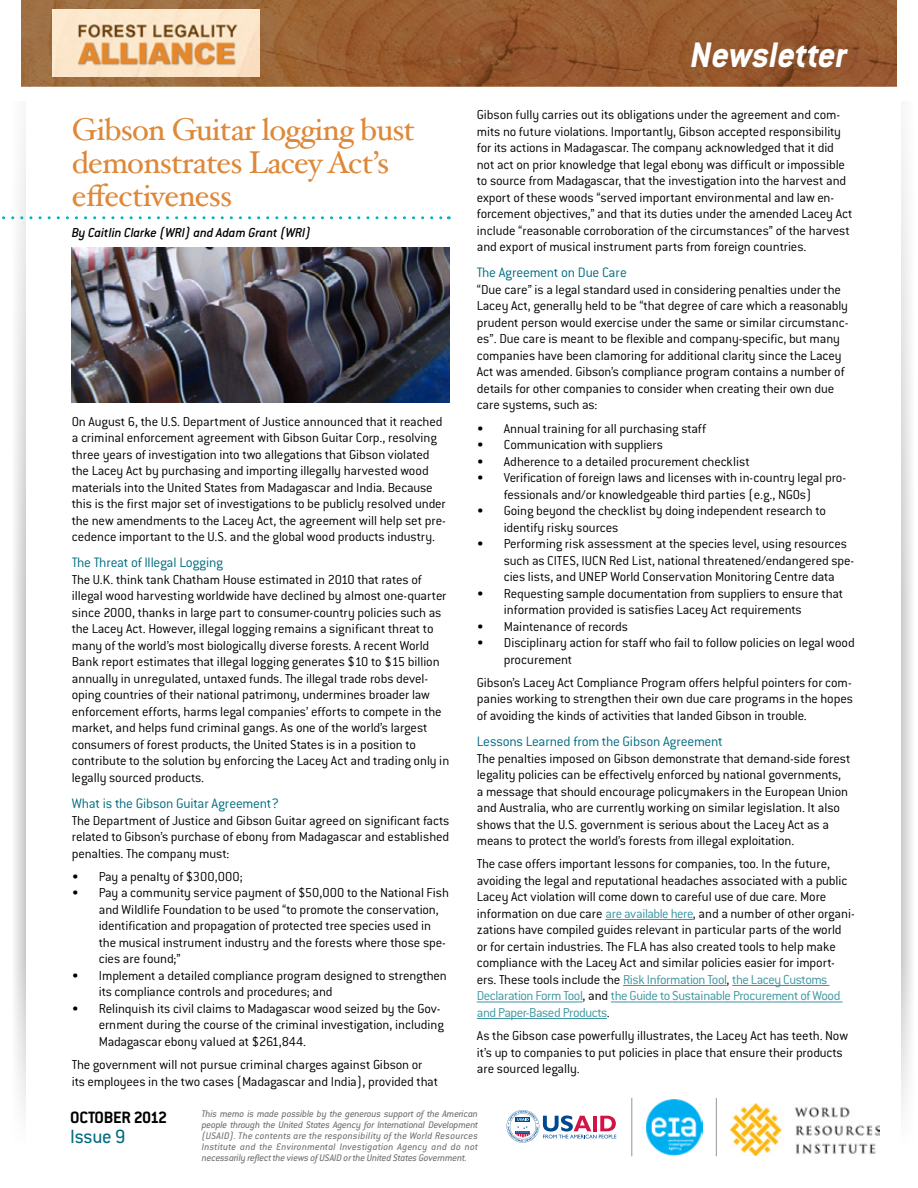
<style>
.page{position:relative;width:918px;height:1188px;background:#fff}
.page>*{position:absolute;margin:0;border:0;box-sizing:border-box;transform-origin:0 0}
.t1{font:italic 700 39px "Conduit ITC";letter-spacing:-.01em;color:#fff}
.t2{font:31.5px/33px "Hoefler Text";letter-spacing:-.025em;color:#de8839}
.t3{font:21px "Conduit ITC";letter-spacing:-.01em;color:#006c81}
.t4{font:700 18px "Conduit ITC";letter-spacing:-.02em;color:#000}
.t5{font:300 15px "Conduit ITC";letter-spacing:-.015em;color:#006c81}
.t6{font:300 14.25px/16.5px "Conduit ITC";letter-spacing:-.01em;color:#000}
.t7{font:italic 500 14.25px "Conduit ITC";letter-spacing:-.01em;color:#000}
.t8{font:italic 10.5px/10.9px "Conduit ITC";letter-spacing:-.01em;color:#6d6e71;text-align:justify}
.s1{color:#3c96a0}
</style>
<div class="page">
<svg style="left:507px;top:1110px;width:109px;height:33px"></svg>
<img style="left:646px;top:1099px;width:56px;height:57px">
<hr style="left:631px;top:1098px;width:1px;height:58px;background:#939598">
<hr style="left:716px;top:1098px;width:1px;height:58px;background:#939598">
<img style="left:648px;top:0;width:248px;height:86px">
<img style="left:22px;top:0;width:626px;height:86px">
<img style="left:52px;top:10px;width:208px;height:67px">
<img style="left:730px;top:1104px;width:150px;height:52px">
<svg style="left:2px;top:216px;width:447px;height:3px"></svg>
<hr style="left:605px;top:919px;width:88px;height:1px;background:#3c96a0">
<hr style="left:623px;top:985px;width:104px;height:1px;background:#3c96a0">
<hr style="left:732px;top:985px;width:97px;height:1px;background:#3c96a0">
<hr style="left:477px;top:1002px;width:106px;height:1px;background:#3c96a0">
<hr style="left:611px;top:1002px;width:231px;height:1px;background:#3c96a0">
<hr style="left:477px;top:1018px;width:130px;height:1px;background:#3c96a0">
<img style="left:72px;top:247px;width:378px;height:156px">
<h1 class="t1" style="left:691px;top:32px;width:158px">Newsletter</h1>
<p class="t6" style="left:477px;top:106px;width:377px">Gibson fully carries out its obligations under the agreement and com&shy;mits no future violations. Importantly, Gibson accepted responsibility for its actions in Madagascar. The company acknowledged that it did not act on prior knowledge that legal ebony was difficult or impossible to source from Madagascar, that the investigation into the harvest and export of these woods “served important environmental and law en&shy;forcement objectives,” and that its duties under the amended Lacey Act include “reasonable corroboration of the circumstances” of the harvest and export of musical instrument parts from foreign countries.</p>
<p class="t5" style="left:477px;top:264px;width:152px">The Agreement on Due Care</p>
<p class="t6" style="left:477px;top:281px;width:373px">“Due care” is a legal standard used in considering penalties under the Lacey Act, generally held to be “that degree of care which a reasonably prudent person would exercise under the same or similar circumstanc&shy;es”. Due care is meant to be flexible and company-specific, but many companies have been clamoring for additional clarity since the Lacey Act was amended. Gibson’s compliance program contains a number of details for other companies to consider when creating their own due care systems, such as:</p>
<p class="t6" style="left:477px;top:420px;width:231px">• Annual training for all purchasing staff</p>
<p class="t6" style="left:477px;top:436px;width:188px">• Communication with suppliers</p>
<p class="t6" style="left:477px;top:453px;width:274px">• Adherence to a detailed procurement checklist</p>
<p class="t6" style="left:477px;top:469px;width:371px;text-align:center">• Verification of foreign laws and licenses with in-country legal pro&shy;fessionals and/or knowledgeable third parties (e.g., NGOs)</p>
<p class="t6" style="left:504px;top:502px;width:324px;text-indent:-27px">• Going beyond the checklist by doing independent research to identify risky sources</p>
<p class="t6" style="left:504px;top:535px;width:352px;text-indent:-27px">• Performing risk assessment at the species level, using resources such as CITES, IUCN Red List, national threatened/endangered spe&shy;cies lists, and UNEP World Conservation Monitoring Centre data</p>
<p class="t6" style="left:504px;top:585px;width:341px;text-indent:-27px">• Requesting sample documentation from suppliers to ensure that information provided is satisfies Lacey Act requirements</p>
<p class="t6" style="left:477px;top:618px;width:153px">• Maintenance of records</p>
<p class="t6" style="left:504px;top:634px;width:353px;text-indent:-27px">• Disciplinary action for staff who fail to follow policies on legal wood procurement</p>
<p class="t6" style="left:477px;top:674px;width:378px;text-align:justify">Gibson’s Lacey Act Compliance Program offers helpful pointers for com&shy;panies working to strengthen their own due care programs in the hopes of avoiding the kinds of activities that landed Gibson in trouble.</p>
<p class="t5" style="left:477px;top:732px;width:248px">Lessons Learned from the Gibson Agreement</p>
<p class="t6" style="left:477px;top:750px;width:375px">The penalties imposed on Gibson demonstrate that demand-side forest legality policies can be effectively enforced by national governments, a message that should encourage policymakers in the European Union and Australia, who are currently working on similar legislation. It also shows that the U.S. government is serious about the Lacey Act as a means to protect the world’s forests from illegal exploitation.</p>
<p class="t6" style="left:477px;top:855px;width:380px">The case offers important lessons for companies, too. In the future, avoiding the legal and reputational headaches associated with a public Lacey Act violation will come down to careful use of due care. More information on due care <span class="s1">are available here</span>, and a number of other organi&shy;zations have compiled guides relevant in particular parts of the world or for certain industries. The FLA has also created tools to help make compliance with the Lacey Act and similar policies easier for import&shy;ers. These tools include the <span class="s1">Risk Information Tool</span>, <span class="s1">the Lacey Customs Declaration Form Tool</span>, and <span class="s1">the Guide to Sustainable Procurement of Wood and Paper-Based Products</span>.</p>
<p class="t6" style="left:477px;top:1027px;width:373px">As the Gibson case powerfully illustrates, the Lacey Act has teeth. Now it’s up to companies to put policies in place that ensure their products are sourced legally.</p>
<p class="t8" style="left:202px;top:1108px;width:278px">This memo is made possible by the generous support of the American people through the United States Agency for International Development (USAID). The contents are the responsibility of the World Resources Institute and the Environmental Investigation Agency and do not necessarily reflect the views of USAID or the United States Government.</p>
<h2 class="t2" style="left:72px;top:112px;width:345px">Gibson Guitar logging bust demonstrates Lacey Act’s effectiveness</h2>
<p class="t7" style="left:72px;top:224px;width:241px">By Caitlin Clarke (WRI) and Adam Grant (WRI)</p>
<p class="t6" style="left:72px;top:413px;width:376px">On August 6, the U.S. Department of Justice announced that it reached a criminal enforcement agreement with Gibson Guitar Corp., resolving three years of investigation into two allegations that Gibson violated the Lacey Act by purchasing and importing illegally harvested wood materials into the United States from Madagascar and India. Because this is the first major set of investigations to be publicly resolved under the new amendments to the Lacey Act, the agreement will help set pre&shy;cedence important to the U.S. and the global wood products industry.</p>
<p class="t5" style="left:72px;top:554px;width:153px">The Threat of Illegal Logging</p>
<p class="t6" style="left:72px;top:571px;width:379px">The U.K. think tank Chatham House estimated in 2010 that rates of illegal wood harvesting worldwide have declined by almost one-quarter since 2000, thanks in large part to consumer-country policies such as the Lacey Act. However, illegal logging remains a significant threat to many of the world’s most biologically diverse forests. A recent World Bank report estimates that illegal logging generates $10 to $15 billion annually in unregulated, untaxed funds. The illegal trade robs devel&shy;oping countries of their national patrimony, undermines broader law enforcement efforts, harms legal companies’ efforts to compete in the market, and helps fund criminal gangs. As one of the world’s largest consumers of forest products, the United States is in a position to contribute to the solution by enforcing the Lacey Act and trading only in legally sourced products.</p>
<p class="t5" style="left:72px;top:794px;width:209px">What is the Gibson Guitar Agreement?</p>
<p class="t6" style="left:72px;top:812px;width:379px;text-align:justify">The Department of Justice and Gibson Guitar agreed on significant facts related to Gibson’s purchase of ebony from Madagascar and established penalties. The company must:</p>
<p class="t6" style="left:72px;top:868px;width:173px">• Pay a penalty of $300,000;</p>
<p class="t6" style="left:99px;top:884px;width:352px;text-indent:-27px">• Pay a community service payment of $50,000 to the National Fish and Wildlife Foundation to be used “to promote the conservation, identification and propagation of protected tree species used in the musical instrument industry and the forests where those spe&shy;cies are found;”</p>
<p class="t6" style="left:99px;top:967px;width:349px;text-indent:-27px">• Implement a detailed compliance program designed to strengthen its compliance controls and procedures; and</p>
<p class="t6" style="left:99px;top:1000px;width:347px;text-indent:-27px">• Relinquish its civil claims to Madagascar wood seized by the Gov&shy;ernment during the course of the criminal investigation, including<br>Madagascar ebony valued at $261,844.</p>
<p class="t6" style="left:72px;top:1056px;width:368px">The government will not pursue criminal charges against Gibson or its employees in the two cases (Madagascar and India), provided that</p>
<p class="t4" style="left:70px;top:1107px;width:98px">OCTOBER 2012</p>
<h3 class="t3" style="left:70px;top:1123px;width:57px">Issue 9</h3>
</div>
